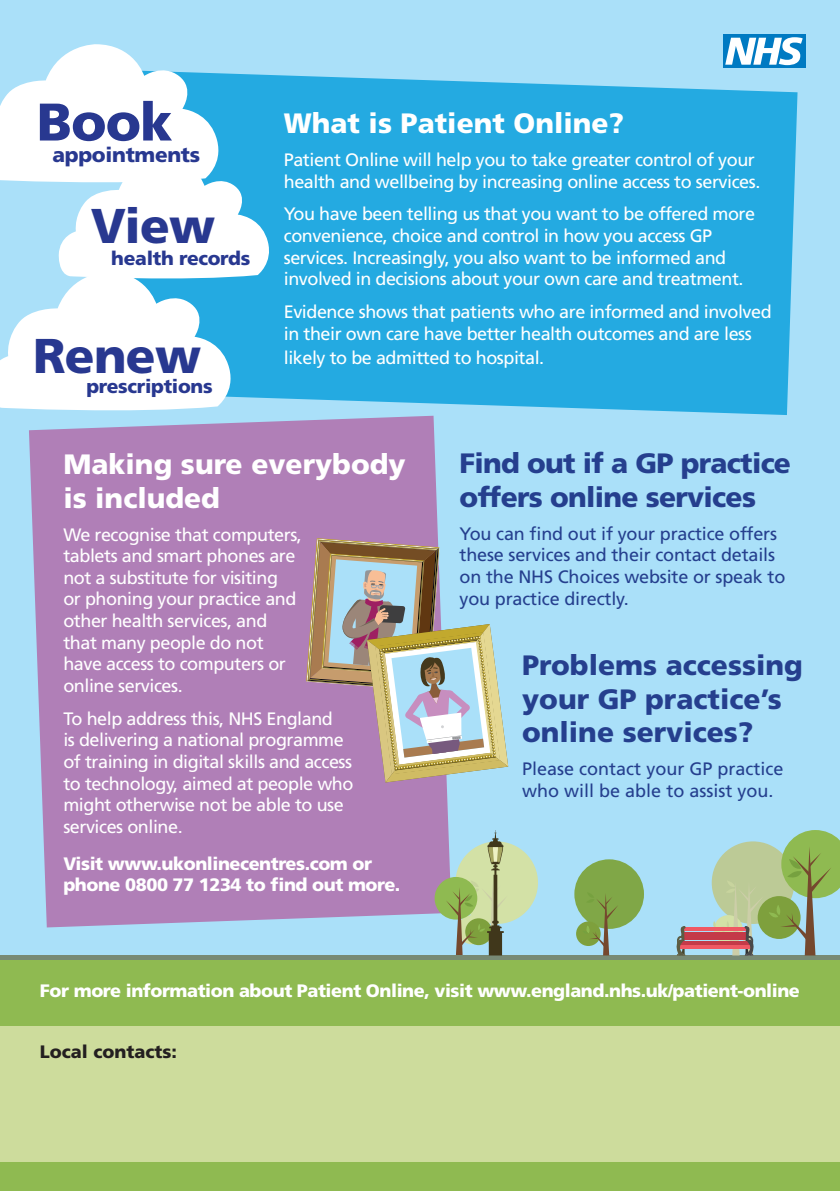
<style>
.page{position:relative;width:840px;height:1191px;background:#fff}
.page>*{position:absolute;margin:0;border:0;box-sizing:border-box;transform-origin:0 0}
.t1{font:900 52.8px "Frutiger";color:#283890}
.t2{font:900 48.8px "Frutiger";letter-spacing:-.015em;color:#283890}
.t3{font:900 28px/33.6px "Frutiger";color:#fff}
.t4{font:900 28px/33.6px "Frutiger";color:#253f8e}
.t5{font:900 28px/33.6px "Frutiger";letter-spacing:-.025em;color:#253f8e}
.t6{font:900 20.8px "Frutiger";letter-spacing:-.015em;color:#283890}
.t7{font:900 19.2px "Frutiger";letter-spacing:-.015em;color:#283890}
.t8{font:18px/21.6px "Frutiger";letter-spacing:-.025em;color:#fff}
.t9{font:18px/21.6px "Frutiger";letter-spacing:-.01em;color:#253f8e}
.t10{font:900 18px/21.6px "Frutiger";letter-spacing:-.025em;color:#fff}
.t11{font:900 18px "Frutiger";color:#231f20}
</style>
<div class="page">
<div style="left:0;top:0;width:839px;height:1191px;background:#aae0f9"></div>
<div style="left:0;top:957px;width:839px;height:234px;background:#8fba51"></div>
<div style="left:0;top:1026px;width:839px;height:135px;background:#cddc9c"></div>
<div style="left:273px;top:75px;width:524px;height:340px;background:#24aae1"></div>
<svg style="left:0;top:44px;width:273px;height:367px"></svg>
<div style="left:29px;top:416px;width:420px;height:511px;background:#b07fb7"></div>
<div style="left:455px;top:841px;width:82px;height:83px;background:#d3e1a6;border-radius:50%"></div>
<div style="left:434px;top:877px;width:43px;height:42px;background:#8fba51;border-radius:50%"></div>
<div style="left:0;top:955px;width:839px;height:5px;background:#788a75"></div>
<div style="left:574px;top:859px;width:69px;height:70px;background:#80a747;border-radius:50%"></div>
<svg style="left:575px;top:921px;width:25px;height:25px"></svg>
<svg style="left:582px;top:894px;width:36px;height:61px"></svg>
<svg style="left:445px;top:830px;width:62px;height:125px"></svg>
<hr style="left:677px;top:945px;width:37px;height:4px;background:#f05863">
<hr style="left:678px;top:941px;width:36px;height:3px;background:#c43a48">
<hr style="left:683px;top:936px;width:31px;height:4px;background:#c43a48">
<hr style="left:682px;top:932px;width:32px;height:3px;background:#c43a48">
<hr style="left:683px;top:927px;width:31px;height:4px;background:#f05863">
<svg style="left:676px;top:926px;width:9px;height:29px"></svg>
<svg style="left:711px;top:830px;width:128px;height:125px"></svg>
<svg style="left:306px;top:538px;width:202px;height:244px"></svg>
<div style="left:722px;top:34px;width:83px;height:34px;background:#007ac2"></div>
<svg style="left:725px;top:37px;width:77px;height:28px"></svg>
<p class="t1" style="left:37px;top:90px;width:137px">Book</p>
<p class="t6" style="left:52px;top:142px;width:149px">appointments</p>
<p class="t2" style="left:91px;top:196px;width:126px">View</p>
<p class="t7" style="left:111px;top:246px;width:140px">health records</p>
<p class="t2" style="left:33px;top:326px;width:169px">Renew</p>
<p class="t7" style="left:86px;top:374px;width:128px">prescriptions</p>
<p class="t3" style="left:283px;top:106px;width:342px">What is Patient Online?</p>
<p class="t8" style="left:283px;top:149px;width:478px">Patient Online will help you to take greater control of your health and wellbeing by increasing online access to services.</p>
<p class="t8" style="left:283px;top:203px;width:472px">You have been telling us that you want to be offered more convenience, choice and control in how you access GP services. Increasingly, you also want to be informed and involved in decisions about your own care and treatment.</p>
<p class="t8" style="left:283px;top:301px;width:489px">Evidence shows that patients who are informed and involved in their own care have better health outcomes and are less</p>
<p class="t8" style="left:283px;top:347px;width:262px">likely to be admitted to hospital.</p>
<p class="t3" style="left:63px;top:447px;width:343px">Making sure everybody is included</p>
<p class="t8" style="left:63px;top:523px;width:240px">We recognise that computers, tablets and smart phones are not a substitute for visiting<br>or phoning your practice and other health services, and that many people do not have access to computers or online services.</p>
<p class="t8" style="left:63px;top:707px;width:291px">To help address this, NHS England<br>is delivering a national programme of training in digital skills and access to technology, aimed at people who might otherwise not be able to use services online.</p>
<p class="t10" style="left:63px;top:852px;width:338px">Visit www.ukonlinecentres.com or phone 0800 77 1234 to find out more.</p>
<p class="t5" style="left:459px;top:446px;width:333px">Find out if a GP practice offers online services</p>
<p class="t9" style="left:459px;top:522px;width:327px">You can find out if your practice offers these services and their contact details on the NHS Choices website or speak to you practice directly.</p>
<p class="t4" style="left:522px;top:648px;width:282px">Problems accessing your GP practice’s online services?</p>
<p class="t9" style="left:522px;top:758px;width:263px">Please contact your GP practice who will be able to assist you.</p>
<p class="t10" style="left:40px;top:979px;width:761px">For more information about Patient Online, visit www.england.nhs.uk/patient-online</p>
<p class="t11" style="left:40px;top:1040px;width:139px">Local contacts:</p>
</div>
